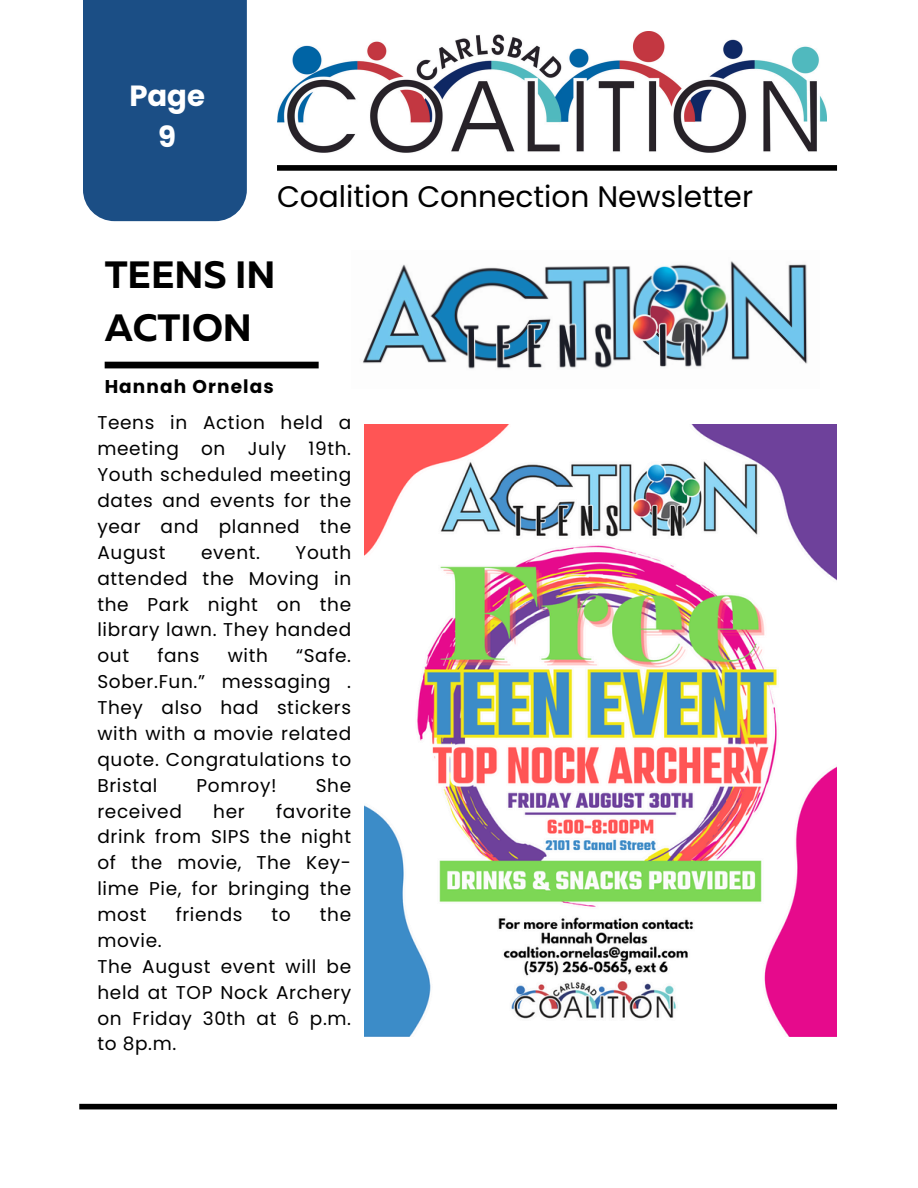
<style>
.page{position:relative;width:918px;height:1188px;background:#fff}
.page>*{position:absolute;margin:0;border:0;box-sizing:border-box;transform-origin:0 0}
.t1{font:700 37.95px/52.8px "Muller";color:#000}
.t2{font:29.7px "Poppins";color:#000}
.t3{font:700 29.1px/40.5px "Poppins";color:#fff;text-align:center}
.t4{font:18.45px/25.8px "Poppins";letter-spacing:.035em;color:#000;text-align:justify}
.t5{font:700 18.45px "Poppins";letter-spacing:.06em;color:#000}
</style>
<div class="page">
<div style="left:105px;top:362px;width:214px;height:6px;background:#000"></div>
<div style="left:79px;top:1104px;width:758px;height:5px;background:#000"></div>
<img style="left:363px;top:261px;width:445px;height:108px">
<div style="left:83px;top:0;width:164px;height:221px;background:#1b4e85"></div>
<div style="left:277px;top:165px;width:560px;height:6px;background:#000"></div>
<img style="left:277px;top:31px;width:549px;height:122px">
<img style="left:364px;top:425px;width:473px;height:612px">
<p class="t3" style="left:129px;top:76px;width:77px">Page<br>9</p>
<p class="t2" style="left:277px;top:175px;width:478px">Coalition Connection Newsletter</p>
<p class="t1" style="left:105px;top:252px;width:172px">TEENS IN<br>ACTION</p>
<p class="t5" style="left:105px;top:373px;width:171px">Hannah Ornelas</p>
<h1 class="t4" style="left:97px;top:410px;width:255px">Teens in Action held a meeting on July 19th.<br>Youth scheduled meeting dates and events for the year and planned the August</h1>
<h1 class="t4" style="left:97px;top:539px;width:255px;text-indent:198px">Youth attended the Moving in the Park night on the library lawn. They handed out</h1>
<h1 class="t4" style="left:201px;top:539px;width:60px">event.</h1>
<h1 class="t4" style="left:97px;top:643px;width:255px;text-indent:199px">“Safe.<br>Sober.Fun.” messaging .<br>They also had stickers with with a movie related quote. Congratulations to Bristal</h1>
<h1 class="t4" style="left:157px;top:643px;width:44px">fans</h1>
<h1 class="t4" style="left:228px;top:643px;width:42px">with</h1>
<h1 class="t4" style="left:197px;top:772px;width:82px">Pomroy!</h1>
<h1 class="t4" style="left:316px;top:772px;width:37px">She</h1>
<h1 class="t4" style="left:97px;top:798px;width:255px;text-indent:179px">favorite drink from SIPS the night of the movie, The Key&shy;lime Pie, for bringing the most</h1>
<h1 class="t4" style="left:97px;top:798px;width:86px">received</h1>
<h1 class="t4" style="left:213px;top:798px;width:33px">her</h1>
<h1 class="t4" style="left:176px;top:902px;width:68px">friends</h1>
<h1 class="t4" style="left:272px;top:902px;width:21px">to</h1>
<h1 class="t4" style="left:320px;top:902px;width:33px">the</h1>
<h1 class="t4" style="left:97px;top:928px;width:66px">movie.</h1>
<h4 class="t4" style="left:97px;top:953px;width:255px">The August event will be held at TOP Nock Archery on Friday 30th at 6 p.m. to 8p.m.</h4>
</div>
